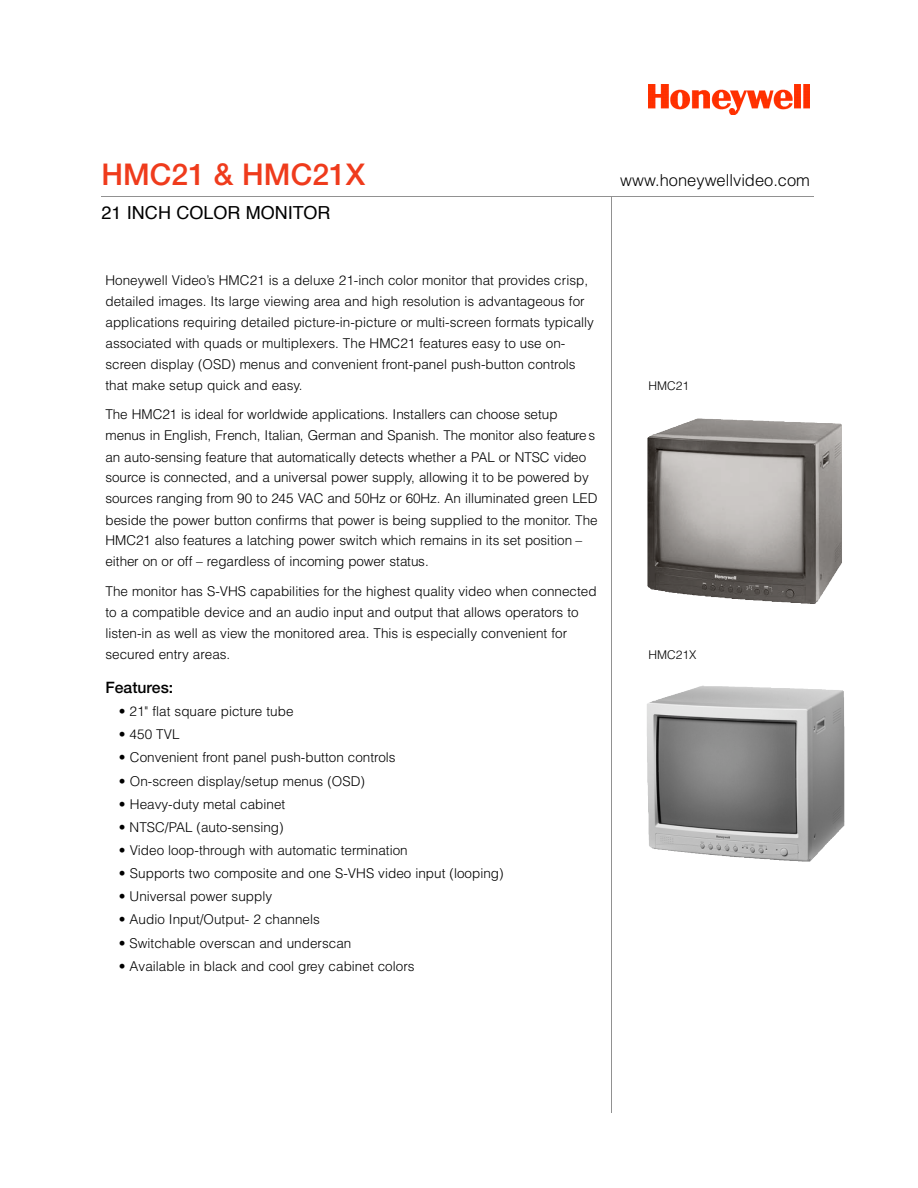
<style>
.page{position:relative;width:918px;height:1188px;background:#fff}
.page>*{position:absolute;margin:0;border:0;box-sizing:border-box;transform-origin:0 0}
.t1{font:500 30px "Helvetica Neue";color:#ef3b1c}
.t2{font:18px "Helvetica";color:#000}
.t3{font:300 16.5px "Helvetica";color:#000}
.t4{font:500 15.75px "Helvetica Neue";color:#000}
.t5{font:300 13.5px/21px "Helvetica";color:#000}
.t6{font:300 12px "Helvetica";color:#000}
</style>
<div class="page">
<hr style="left:102px;top:196px;width:712px;height:1px;background:#919191">
<img style="left:649px;top:85px;width:161px;height:26px">
<img style="left:729px;top:111px;width:10px;height:4px">
<img style="left:647px;top:418px;width:195px;height:186px">
<hr style="left:611px;top:197px;width:1px;height:916px;background:#919191">
<img style="left:648px;top:685px;width:197px;height:177px">
<h1 class="t1" style="left:102px;top:163px;width:265px">HMC21 &amp; HMC21X</h1>
<h2 class="t2" style="left:102px;top:205px;width:230px">21 INCH COLOR MONITOR</h2>
<p class="t5" style="left:105px;top:271px;width:490px">Honeywell Video’s HMC21 is a deluxe 21-inch color monitor that provides crisp, detailed images. Its large viewing area and high resolution is advantageous for applications requiring detailed picture-in-picture or multi-screen formats typically associated with quads or multiplexers. The HMC21 features easy to use on&shy;screen display (OSD) menus and convenient front-panel push-button controls that make setup quick and easy.</p>
<p class="t5" style="left:105px;top:405px;width:494px">The HMC21 is ideal for worldwide applications. Installers can choose setup menus in English, French, Italian, German and Spanish. The monitor also feature s an auto-sensing feature that automatically detects whether a PAL or NTSC video<br>s o u rce is connected, and a universal power supply, allowing it to be powered by s o u rces ranging from 90 to 245 VAC and 50Hz or 60Hz. An illuminated green LED beside the power button confirms that power is being supplied to the monitor. The HMC21 also features a latching power switch which remains in its set position – either on or off – re g a rdless of incoming power status.</p>
<p class="t5" style="left:105px;top:582px;width:493px">The monitor has S-VHS capabilities for the highest quality video when connected to a compatible device and an audio input and output that allows operators to listen-in as well as view the monitored area. This is especially convenient for secured entry areas.</p>
<p class="t4" style="left:105px;top:682px;width:69px">Features:</p>
<p class="t5" style="left:119px;top:702px;width:176px">• 21" flat square picture tube</p>
<p class="t5" style="left:119px;top:725px;width:62px">• 450 TVL</p>
<p class="t5" style="left:119px;top:748px;width:278px">• Convenient front panel push-button controls</p>
<p class="t5" style="left:119px;top:772px;width:248px">• On-screen display/setup menus (OSD)</p>
<p class="t5" style="left:119px;top:795px;width:168px">• Heavy-duty metal cabinet</p>
<p class="t5" style="left:119px;top:818px;width:166px">• NTSC/PAL (auto-sensing)</p>
<p class="t5" style="left:119px;top:841px;width:291px">• Video loop-through with automatic termination</p>
<p class="t5" style="left:119px;top:864px;width:386px">• Supports two composite and one S-VHS video input (looping)</p>
<p class="t5" style="left:119px;top:887px;width:155px">• Universal power supply</p>
<p class="t5" style="left:119px;top:910px;width:203px">• Audio Input/Output- 2 channels</p>
<p class="t5" style="left:119px;top:934px;width:234px">• Switchable overscan and underscan</p>
<p class="t5" style="left:119px;top:957px;width:297px">• Available in black and cool grey cabinet colors</p>
<p class="t3" style="left:620px;top:174px;width:191px">www.honeywellvideo.com</p>
<p class="t6" style="left:648px;top:381px;width:42px">HMC21</p>
<p class="t6" style="left:648px;top:650px;width:49px">HMC21X</p>
</div>
